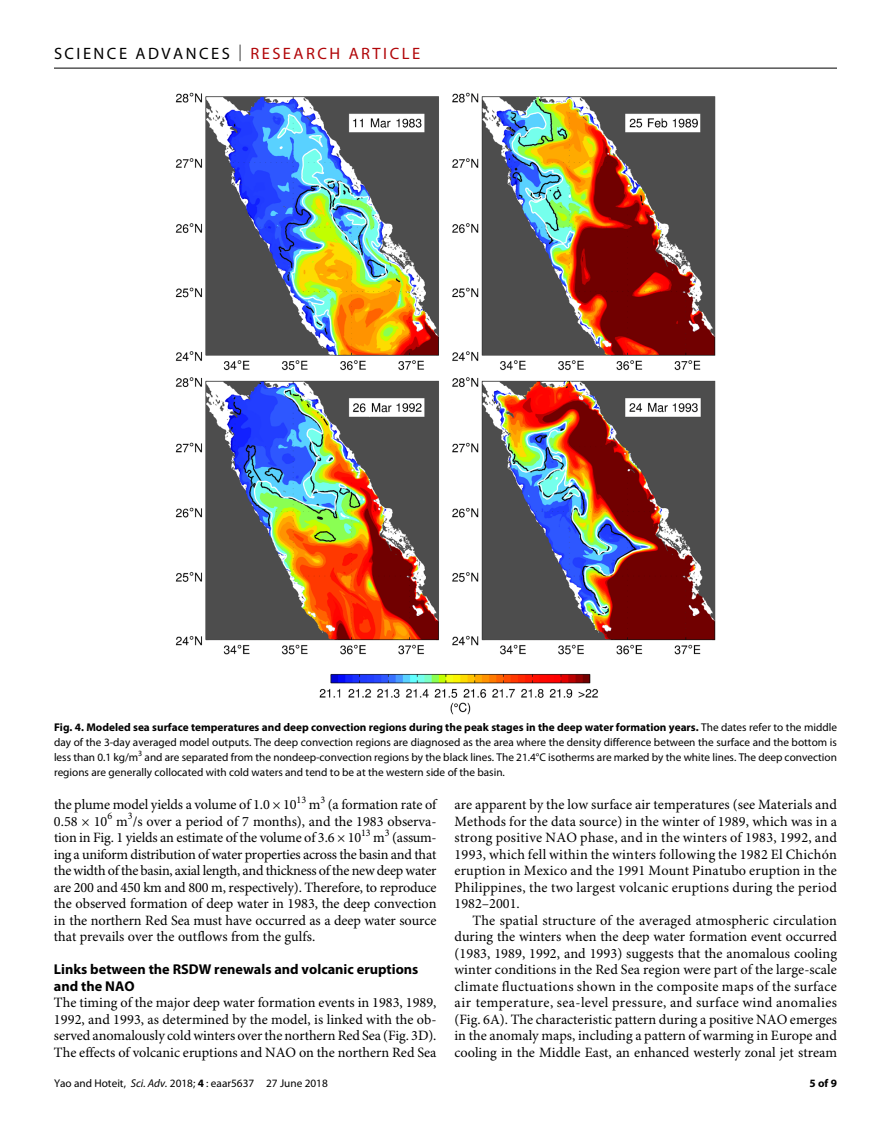
<style>
.page{position:relative;width:891px;height:1134px;background:#fff}
.page>*{position:absolute;margin:0;border:0;box-sizing:border-box;transform-origin:0 0}
.t1{font:16.5px "Myriad Pro";letter-spacing:.15em;color:#000}
.t2{font:14.25px/16.5px "Minion Pro";color:#000;text-align:justify}
.t3{font:700 14.25px/16.5px "Myriad Pro";color:#000}
.t4{font:11.25px/15px "Myriad Pro";color:#000;text-align:justify}
.t5{font:700 11.25px "Myriad Pro";color:#000}
.s1{font-weight:300}
.s2{color:#b10508}
.s3{font-weight:700}
.s4{font-style:italic}
</style>
<div class="page">
<hr style="left:54px;top:68px;width:783px;height:1px;background:#000">
<img style="left:176px;top:92px;width:540px;height:623px">
<p class="t1" style="left:54px;top:40px;width:368px">SCIENCE ADVANCES <span class="s1">|</span> <span class="s2">RESEARCH ARTICLE</span></p>
<p class="t4" style="left:54px;top:720px;width:785px"><span class="s3">Fig. 4. Modeled sea surface temperatures and deep convection regions during the peak stages in the deep water formation years.</span> The dates refer to the middle day of the 3-day averaged model outputs. The deep convection regions are diagnosed as the area where the density difference between the surface and the bottom is less than 0.1 kg/m<sup>3</sup> and are separated from the nondeep-convection regions by the black lines. The 21.4°C isotherms are marked by the white lines. The deep convection regions are generally collocated with cold waters and tend to be at the western side of the basin.</p>
<p class="t2" style="left:54px;top:798px;width:384px">the plume model yields a volume of 1.0 × 10<sup>13</sup> m<sup>3</sup> (a formation rate of 0.58 × 10<sup>6</sup> m<sup>3</sup>/s over a period of 7 months), and the 1983 observa&shy;tion in Fig. 1 yields an estimate of the volume of 3.6 × 10<sup>13</sup> m<sup>3</sup> (assum&shy;ing a uniform distribution of water properties across the basin and that the width of the basin, axial length, and thickness of the new deep water are 200 and 450 km and 800 m, respectively). Therefore, to reproduce the observed formation of deep water in 1983, the deep convection in the northern Red Sea must have occurred as a deep water source that prevails over the outflows from the gulfs.</p>
<p class="t3" style="left:54px;top:960px;width:366px">Links between the RSDW renewals and volcanic eruptions and the NAO</p>
<p class="t2" style="left:54px;top:996px;width:384px">The timing of the major deep water formation events in 1983, 1989, 1992, and 1993, as determined by the model, is linked with the ob&shy;served anomalously cold winters over the northern Red Sea (Fig. 3D).<br>The effects of volcanic eruptions and NAO on the northern Red Sea</p>
<p class="t4" style="left:54px;top:1076px;width:275px">Yao and Hoteit, <span class="s4">Sci. Adv.</span> 2018; <span class="s3">4</span> : eaar5637 27 June 2018</p>
<p class="t2" style="left:454px;top:798px;width:384px">are apparent by the low surface air temperatures (see Materials and Methods for the data source) in the winter of 1989, which was in a strong positive NAO phase, and in the winters of 1983, 1992, and 1993, which fell within the winters following the 1982 El Chichón eruption in Mexico and the 1991 Mount Pinatubo eruption in the Philippines, the two largest volcanic eruptions during the period 1982–2001.</p>
<p class="t2" style="left:454px;top:913px;width:384px;text-indent:18px">The spatial structure of the averaged atmospheric circulation during the winters when the deep water formation event occurred (1983, 1989, 1992, and 1993) suggests that the anomalous cooling winter conditions in the Red Sea region were part of the large-scale climate fluctuations shown in the composite maps of the surface air temperature, sea-level pressure, and surface wind anomalies (Fig. 6A). The characteristic pattern during a positive NAO emerges in the anomaly maps, including a pattern of warming in Europe and cooling in the Middle East, an enhanced westerly zonal jet stream</p>
<p class="t5" style="left:810px;top:1074px;width:29px">5 of 9</p>
</div>
